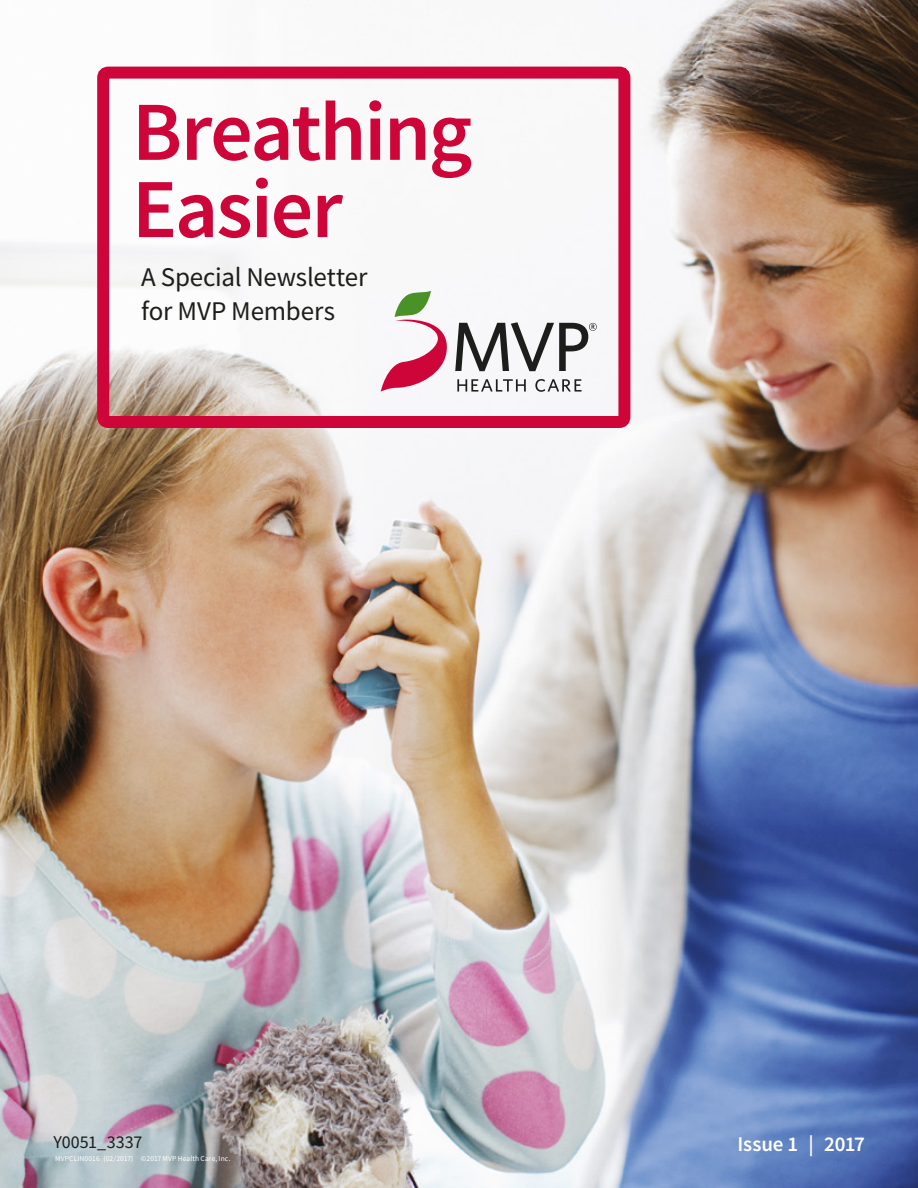
<style>
.page{position:relative;width:918px;height:1188px;background:#fff}
.page>*{position:absolute;margin:0;border:0;box-sizing:border-box;transform-origin:0 0}
.Newsletter_Headline{font:600 84px/77.2px "Source Sans Pro";letter-spacing:-.025em;color:#ce0538}
.t1{font:27px/33.5px "Source Sans Pro";letter-spacing:-.01em;color:#1d1d1b}
.t2{font:600 21px "Source Sans Pro";letter-spacing:-.005em;color:#fff}
.t3{font:18px "Source Sans Pro";letter-spacing:-.015em;color:#1d1d1b}
.t4{font:7.5px "Source Sans Pro";letter-spacing:.02em;color:#fff}
</style>
<div class="page">
<img style="left:0;top:0;width:918px;height:1188px">
<svg style="left:381px;top:290px;width:216px;height:102px"></svg>
<div style="left:97px;top:67px;width:533px;height:361px;border:12px solid #ce0538;border-radius:5px"></div>
<p class="Newsletter_Headline" style="left:132px;top:92px;width:342px">Breathing<br>Easier</p>
<p class="t1" style="left:141px;top:261px;width:228px">A Special Newsletter for MVP Members</p>
<h3 class="t3" style="left:53px;top:1130px;width:90px">Y0051_3337</h3>
<p class="t4" style="left:55px;top:1154px;width:177px">MVPCLIN0016 (02/2017) ©2017 MVP Health Care, Inc.</p>
<p class="t4" style="left:104px;top:1149px;width:32px">(02/2017)</p>
<p class="t2" style="left:737px;top:1130px;width:129px">Issue 1 | 2017</p>
</div>
